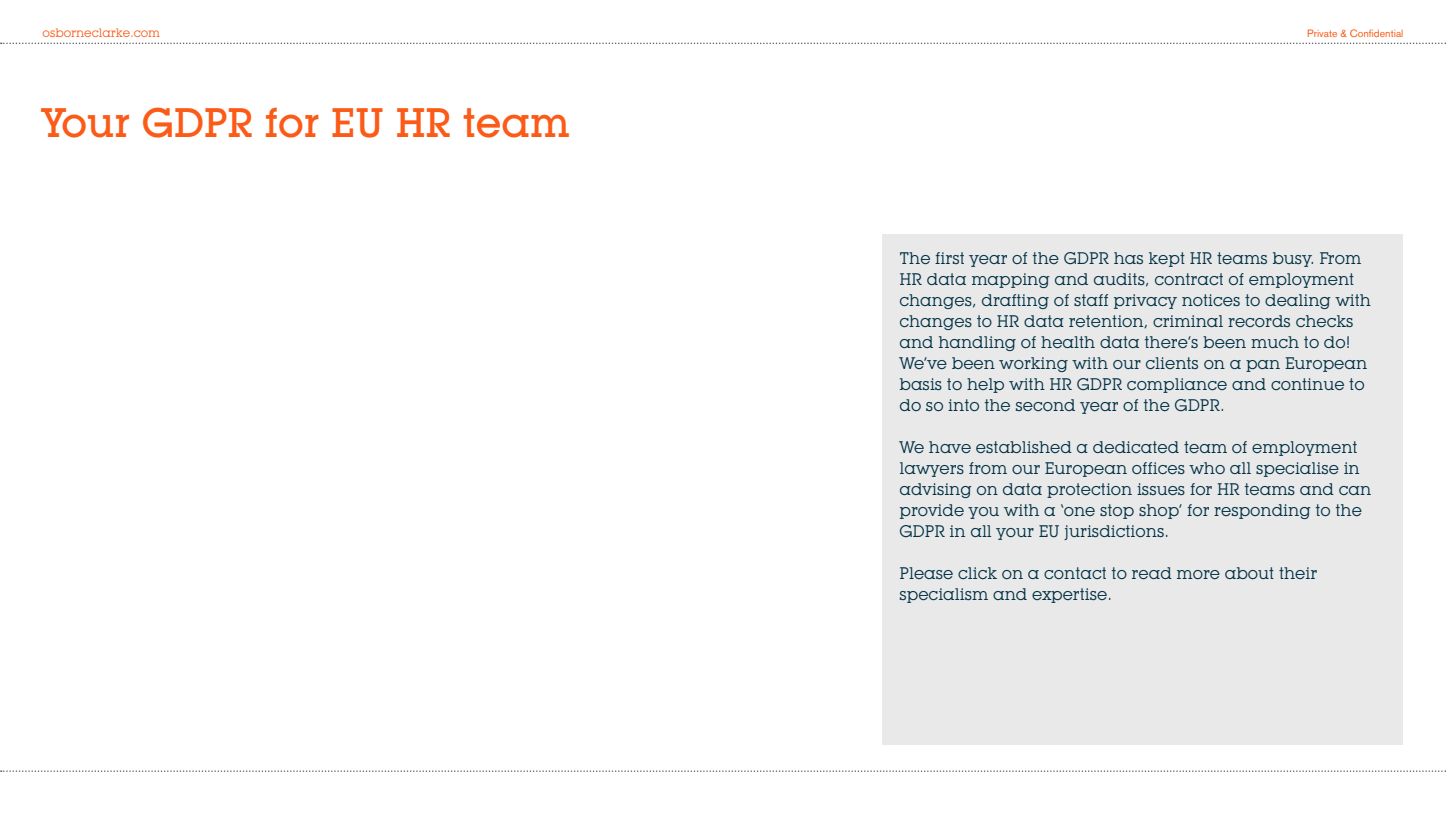
<style>
.page{position:relative;width:1446px;height:813px;background:#fff}
.page>*{position:absolute;margin:0;border:0;box-sizing:border-box;transform-origin:0 0}
.t1{font:500 40.5px "Lubalin Graph IT Cby BT";color:#fb5a17}
.t2{font:16.5px/21px "Lubalin Graph IT Cby BT";color:#003145}
.t3{font:12px "Lubalin Graph IT Cby BT";color:#fb5a17}
.t4{font:10.5px "Akzidenz Grotesk BE";color:#fb5a17}
</style>
<div class="page">
<div style="left:882px;top:234px;width:521px;height:510px;background:#e9e9e9"></div>
<svg style="left:1px;top:43px;width:1445px;height:1px"></svg>
<svg style="left:1px;top:770px;width:1445px;height:1px"></svg>
<p class="t3" style="left:43px;top:25px;width:119px">osborneclarke.com</p>
<p class="t4" style="left:1307px;top:27px;width:98px">Private &amp; Confidential</p>
<h1 class="t1" style="left:43px;top:98px;width:529px">Your GDPR for EU HR team</h1>
<p class="t2" style="left:899px;top:247px;width:473px">The first year of the GDPR has kept HR teams busy. From HR data mapping and audits, contract of employment changes, drafting of staff privacy notices to dealing with changes to HR data retention, criminal records checks and handling of health data there’s been much to do!<br>We’ve been working with our clients on a pan European basis to help with HR GDPR compliance and continue to do so into the second year of the GDPR.</p>
<p class="t2" style="left:899px;top:436px;width:473px">We have established a dedicated team of employment lawyers from our European offices who all specialise in advising on data protection issues for HR teams and can provide you with a ‘one stop shop’ for responding to the GDPR in all your EU jurisdictions.</p>
<p class="t2" style="left:899px;top:562px;width:419px">Please click on a contact to read more about their specialism and expertise.</p>
</div>
